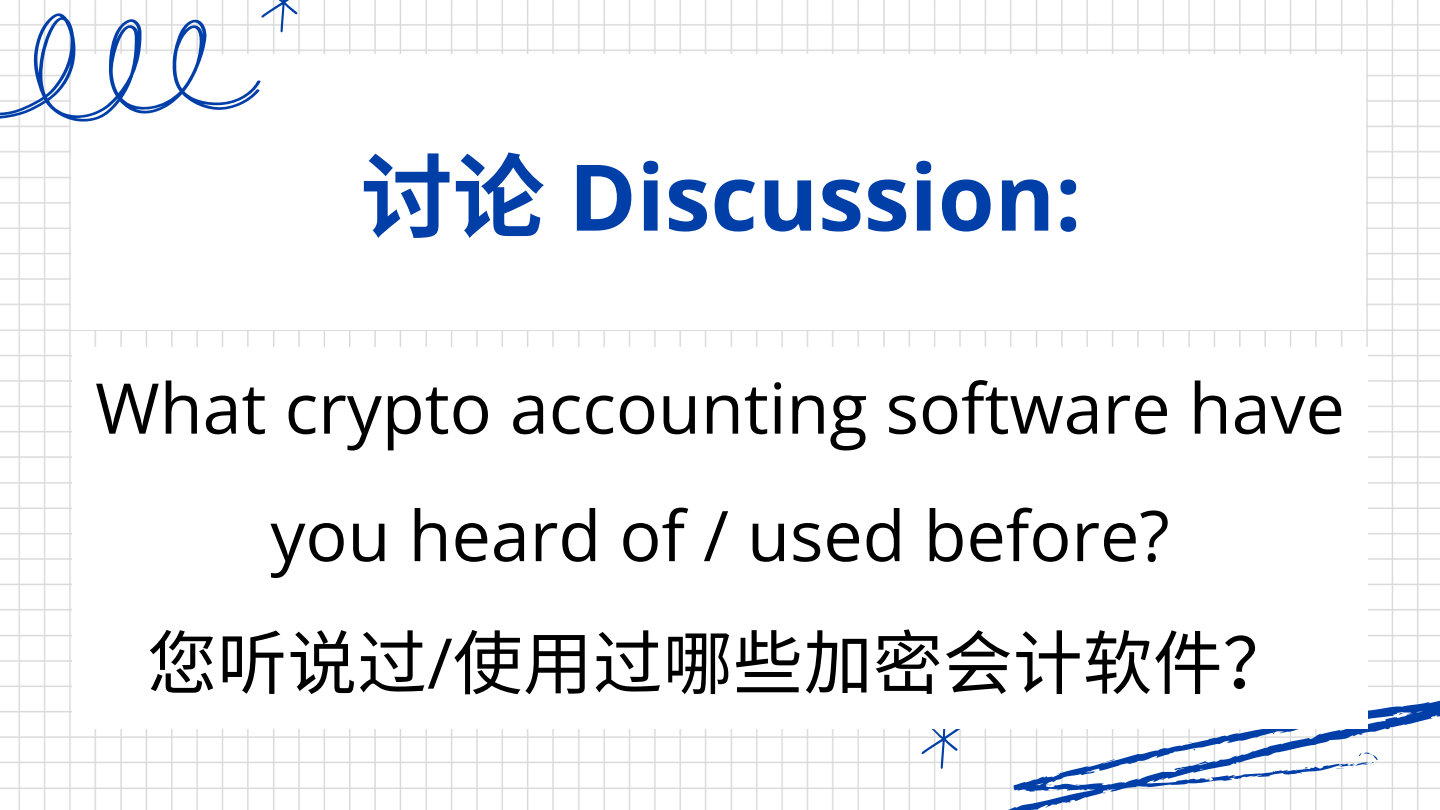
<style>
.page{position:relative;width:1440px;height:810px;background:#fff}
.page>*{position:absolute;margin:0;border:0;box-sizing:border-box;transform-origin:0 0}
.t1{font:700 92px "Open Sans";color:#003ea8}
.t2{font:70px/127.5px "Open Sans";color:#000;text-align:center}
.t3{font:70px "Noto Sans CJ Ksc";color:#000}
.s1{font-family:"Noto Sans CJ Ksc"}
.s2{font-family:"Open Sans"}
</style>
<div class="page">
<img style="left:0;top:0;width:1440px;height:810px">
<div style="left:71px;top:54px;width:1295px;height:275px;background:#fff"></div>
<svg style="left:945px;top:693px;width:495px;height:117px"></svg>
<svg style="left:921px;top:729px;width:45px;height:40px"></svg>
<svg style="left:0;top:0;width:306px;height:122px"></svg>
<div style="left:73px;top:347px;width:1294px;height:382px;background:#fff"></div>
<p class="t1" style="left:361px;top:132px;width:722px"><span class="s1">讨论</span> Discussion:</p>
<p class="t2" style="left:95px;top:343px;width:1251px">What crypto accounting software have you heard of / used before?</p>
<h1 class="t3" style="left:147px;top:607px;width:1147px">您听说过<span class="s2">/</span>使用过哪些加密会计软件？</h1>
</div>
